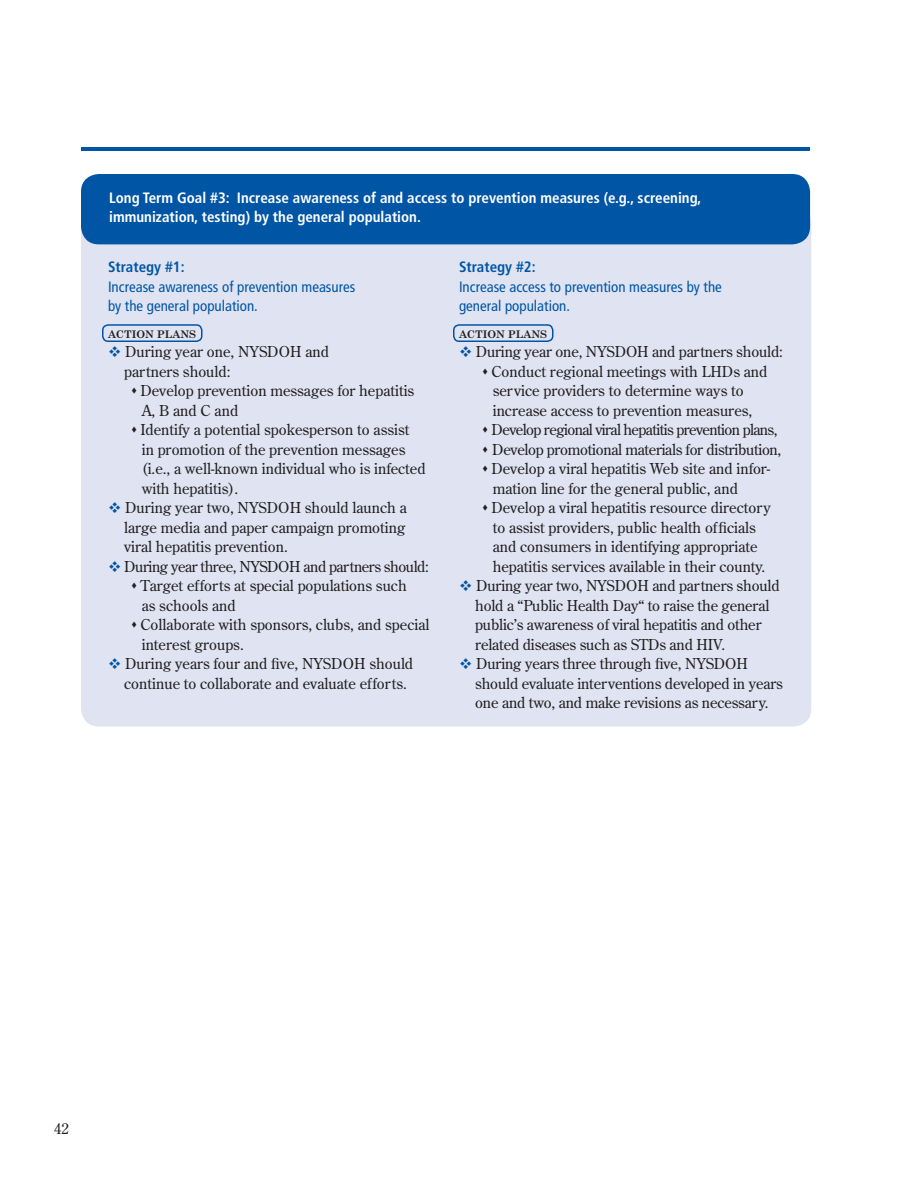
<style>
.page{position:relative;width:918px;height:1188px;background:#fff}
.page>*{position:absolute;margin:0;border:0;box-sizing:border-box;transform-origin:0 0}
.t1{font:15px/19.5px "Century Old Style Std";color:#231f20}
.t2{font:700 condensed 15px/19.5px "Frutiger";color:#fff}
.t3{font:condensed 15px/19.5px "Frutiger";color:#0155a5}
.t4{font:15px "Century Old Style Std";letter-spacing:-.04em;color:#231f20}
.t5{font:15px "Century Old Style Std";letter-spacing:-.02em;color:#231f20}
.t6{font:15px "Century Old Style Std";letter-spacing:-.03em;color:#231f20}
.t7{font:700 condensed 15px "Frutiger";color:#0155a5}
.t8{font:700 10.5px "Century Schoolbook";color:#231f20}
.s1{color:#0155a5}
</style>
<div class="page">
<div style="left:81px;top:206px;width:730px;height:521px;background:#e0e4f2"></div>
<div style="left:81px;top:174px;width:729px;height:70px;background:#0155a5"></div>
<hr style="left:81px;top:147px;width:729px;height:4px;background:#0155a5">
<svg style="left:101px;top:323px;width:102px;height:18px;background:#c2d1e7"></svg>
<svg style="left:452px;top:323px;width:102px;height:18px;background:#c2d1e7"></svg>
<p class="t2" style="left:109px;top:188px;width:594px">Long Term Goal #3: Increase awareness of and access to prevention measures (e.g., screening, immunization, testing) by the general population.</p>
<p class="t7" style="left:459px;top:258px;width:78px">Strategy #2:</p>
<p class="t3" style="left:459px;top:277px;width:264px">Increase access to prevention measures by the general population.</p>
<p class="t8" style="left:459px;top:327px;width:90px">ACTION PLANS</p>
<p class="t1" style="left:459px;top:342px;width:325px"><span class="s1">❖</span> During year one, NYSDOH and partners should:</p>
<p class="t1" style="left:493px;top:361px;width:276px;text-indent:-11px">▲ Conduct regional meetings with LHDs and service providers to determine ways to increase access to prevention measures,</p>
<p class="t4" style="left:482px;top:420px;width:297px">▲ Develop regional viral hepatitis prevention plans,</p>
<p class="t5" style="left:482px;top:439px;width:301px">▲ Develop promotional materials for distribution,</p>
<p class="t1" style="left:493px;top:459px;width:279px;text-indent:-11px">▲ Develop a viral hepatitis Web site and infor&shy;mation line for the general public, and</p>
<p class="t1" style="left:482px;top:498px;width:291px;text-align:center">▲ Develop a viral hepatitis resource directory to assist providers, public health officials and consumers in identifying appropriate hepatitis services available in their county.</p>
<p class="t1" style="left:475px;top:576px;width:306px;text-indent:-16px"><span class="s1">❖</span> During year two, NYSDOH and partners should hold a “Public Health Day“ to raise the general public’s awareness of viral hepatitis and other related diseases such as STDs and HIV.</p>
<p class="t1" style="left:475px;top:654px;width:309px;text-indent:-16px"><span class="s1">❖</span> During years three through five, NYSDOH should evaluate interventions developed in years one and two, and make revisions as necessary.</p>
<p class="t7" style="left:108px;top:258px;width:78px">Strategy #1:</p>
<p class="t3" style="left:108px;top:277px;width:249px">Increase awareness of prevention measures by the general population.</p>
<p class="t8" style="left:108px;top:327px;width:90px">ACTION PLANS</p>
<p class="t1" style="left:124px;top:342px;width:206px;text-indent:-16px"><span class="s1">❖</span> During year one, NYSDOH and partners should:</p>
<p class="t1" style="left:142px;top:381px;width:274px;text-indent:-11px">▲ Develop prevention messages for hepatitis<br>A, B and C and</p>
<p class="t1" style="left:142px;top:420px;width:286px;text-indent:-11px">▲ Identify a potential spokesperson to assist<br>in promotion of the prevention messages (i.e., a well-known individual who is infected with hepatitis).</p>
<p class="t1" style="left:124px;top:498px;width:284px;text-align:justify;text-indent:-16px"><span class="s1">❖</span> During year two, NYSDOH should launch a large media and paper campaign promoting viral hepatitis prevention.</p>
<p class="t6" style="left:108px;top:556px;width:322px"><span class="s1">❖</span> During year three, NYSDOH and partners should:</p>
<p class="t1" style="left:142px;top:576px;width:267px;text-indent:-11px">▲ Target efforts at special populations such as schools and</p>
<p class="t1" style="left:142px;top:615px;width:289px;text-indent:-11px">▲ Collaborate with sponsors, clubs, and special interest groups.</p>
<p class="t1" style="left:124px;top:654px;width:291px;text-indent:-16px"><span class="s1">❖</span> During years four and five, NYSDOH should continue to collaborate and evaluate efforts.</p>
<p class="t1" style="left:54px;top:1118px;width:16px">42</p>
</div>
